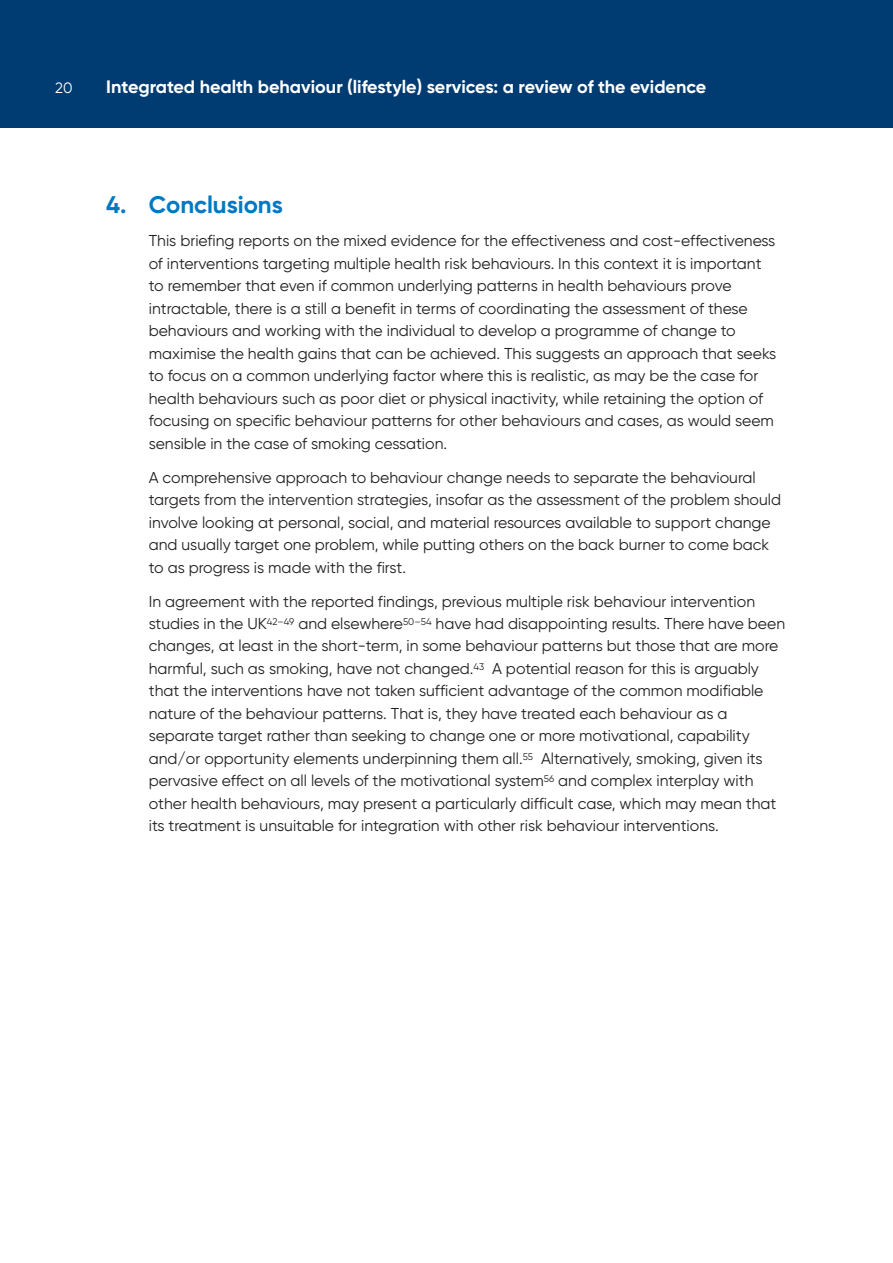
<style>
.page{position:relative;width:893px;height:1263px;background:#fff}
.page>*{position:absolute;margin:0;border:0;box-sizing:border-box;transform-origin:0 0}
.t1{font:700 24px "Gilroy";color:#0079c2}
.t2{font:700 18px "Gilroy";color:#fff}
.t3{font:15.75px/22.5px "Gilroy";color:#231f20}
.t4{font:15px "Gilroy";color:#fff}
</style>
<div class="page">
<div style="left:0;top:0;width:893px;height:128px;background:#003c72"></div>
<p class="t4" style="left:55px;top:79px;width:19px">20</p>
<p class="t2" style="left:106px;top:75px;width:601px">Integrated health behaviour (lifestyle) services: a review of the evidence</p>
<h1 class="t1" style="left:106px;top:189px;width:178px">4. Conclusions</h1>
<p class="t3" style="left:149px;top:229px;width:629px">This briefing reports on the mixed evidence for the effectiveness and cost-effectiveness of interventions targeting multiple health risk behaviours. In this context it is important to remember that even if common underlying patterns in health behaviours prove intractable, there is a still a benefit in terms of coordinating the assessment of these behaviours and working with the individual to develop a programme of change to maximise the health gains that can be achieved. This suggests an approach that seeks to focus on a common underlying factor where this is realistic, as may be the case for health behaviours such as poor diet or physical inactivity, while retaining the option of focusing on specific behaviour patterns for other behaviours and cases, as would seem sensible in the case of smoking cessation.</p>
<p class="t3" style="left:149px;top:466px;width:634px">A comprehensive approach to behaviour change needs to separate the behavioural targets from the intervention strategies, insofar as the assessment of the problem should involve looking at personal, social, and material resources available to support change and usually target one problem, while putting others on the back burner to come back to as progress is made with the first.</p>
<p class="t3" style="left:149px;top:590px;width:638px">In agreement with the reported findings, previous multiple risk behaviour intervention studies in the UK<sup>42–49</sup> and elsewhere<sup>50–54</sup> have had disappointing results. There have been changes, at least in the short-term, in some behaviour patterns but those that are more harmful, such as smoking, have not changed.<sup>43</sup> A potential reason for this is arguably that the interventions have not taken sufficient advantage of the common modifiable nature of the behaviour patterns. That is, they have treated each behaviour as a separate target rather than seeking to change one or more motivational, capability and/or opportunity elements underpinning them all.<sup>55</sup> Alternatively, smoking, given its pervasive effect on all levels of the motivational system<sup>56</sup> and complex interplay with other health behaviours, may present a particularly difficult case, which may mean that its treatment is unsuitable for integration with other risk behaviour interventions.</p>
</div>
